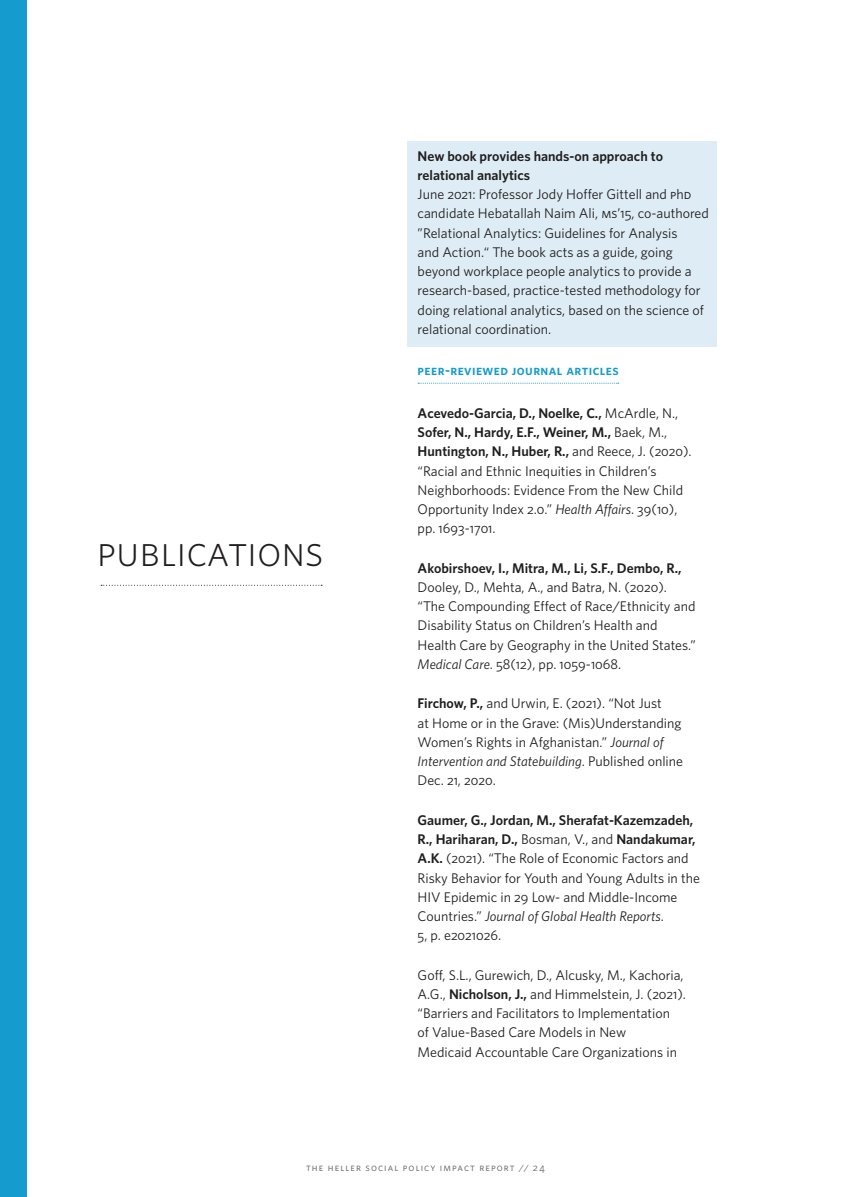
<style>
.page{position:relative;width:851px;height:1197px;background:#fff}
.page>*{position:absolute;margin:0;border:0;box-sizing:border-box;transform-origin:0 0}
.t1{font:300 43.23px "Whitney";color:#201d1e}
.t2{font:14px/19.2px "Whitney";color:#201d1e}
.t3{font:600 14px/19.2px "Whitney";color:#201d1e}
.t4{font:600 14px "Whitney";letter-spacing:.03em;color:#159bcd}
.t5{font:10.5px "Whitney";letter-spacing:.1em;color:#636566}
.s1{font-weight:600}
.s2{font-style:italic}
</style>
<div class="page">
<svg style="left:101px;top:585px;width:221px;height:1px"></svg>
<div style="left:407px;top:141px;width:310px;height:205px;background:#deedf5"></div>
<svg style="left:418px;top:383px;width:200px;height:1px"></svg>
<div style="left:0;top:0;width:26px;height:1197px;background:#159bcd"></div>
<h2 class="t1" style="left:97px;top:536px;width:228px">PUBLICATIONS</h2>
<p class="t3" style="left:417px;top:148px;width:247px">New book provides hands-on approach to relational analytics</p>
<p class="t2" style="left:417px;top:186px;width:293px">June 2021: Professor Jody Hoffer Gittell and PhD candidate Hebatallah Naim Ali, MS’15, co-authored ”Relational Analytics: Guidelines for Analysis<br>and Action.“ The book acts as a guide, going beyond workplace people analytics to provide a research-based, practice-tested methodology for doing relational analytics, based on the science of relational coordination.</p>
<h3 class="t4" style="left:417px;top:365px;width:202px">PEER-REVIEWED JOURNAL ARTICLES</h3>
<p class="t2" style="left:417px;top:405px;width:275px"><span class="s1">Acevedo-Garcia, D., Noelke, C.,</span> McArdle, N., <span class="s1">Sofer, N., Hardy, E.F., Weiner, M.,</span> Baek, M., <span class="s1">Huntington, N., Huber, R.,</span> and Reece, J. (2020). “Racial and Ethnic Inequities in Children’s Neighborhoods: Evidence From the New Child Opportunity Index 2.0.” <span class="s2">Health Affairs</span>. 39(10), pp. 1693-1701.</p>
<p class="t2" style="left:417px;top:560px;width:280px"><span class="s1">Akobirshoev, I., Mitra, M., Li, S.F., Dembo, R., </span>Dooley, D., Mehta, A., and Batra, N. (2020). “The Compounding Effect of Race/Ethnicity and Disability Status on Children’s Health and Health Care by Geography in the United States.” <span class="s2">Medical Care</span>. 58(12), pp. 1059-1068.</p>
<p class="t2" style="left:417px;top:695px;width:267px"><span class="s1">Firchow, P.,</span> and Urwin, E. (2021). “Not Just<br>at Home or in the Grave: (Mis)Understanding Women’s Rights in Afghanistan.” <span class="s2">Journal of Intervention and Statebuilding</span>. Published online Dec. 21, 2020.</p>
<p class="t2" style="left:417px;top:812px;width:284px"><span class="s1">Gaumer, G., Jordan, M., Sherafat-Kazemzadeh, R., Hariharan, D.,</span> Bosman, V., and <span class="s1">Nandakumar, A.K.</span> (2021). “The Role of Economic Factors and Risky Behavior for Youth and Young Adults in the HIV Epidemic in 29 Low- and Middle-Income Countries.” <span class="s2">Journal of Global Health Reports</span>.<br>5, p. e2021026.</p>
<p class="t2" style="left:417px;top:967px;width:270px">Goff, S.L., Gurewich, D., Alcusky, M., Kachoria, A.G., <span class="s1">Nicholson, J.,</span> and Himmelstein, J. (2021). “Barriers and Facilitators to Implementation<br>of Value-Based Care Models in New<br>Medicaid Accountable Care Organizations in</p>
<p class="t5" style="left:306px;top:1164px;width:240px">THE HELLER SOCIAL POLICY IMPACT REPORT // 24</p>
</div>
